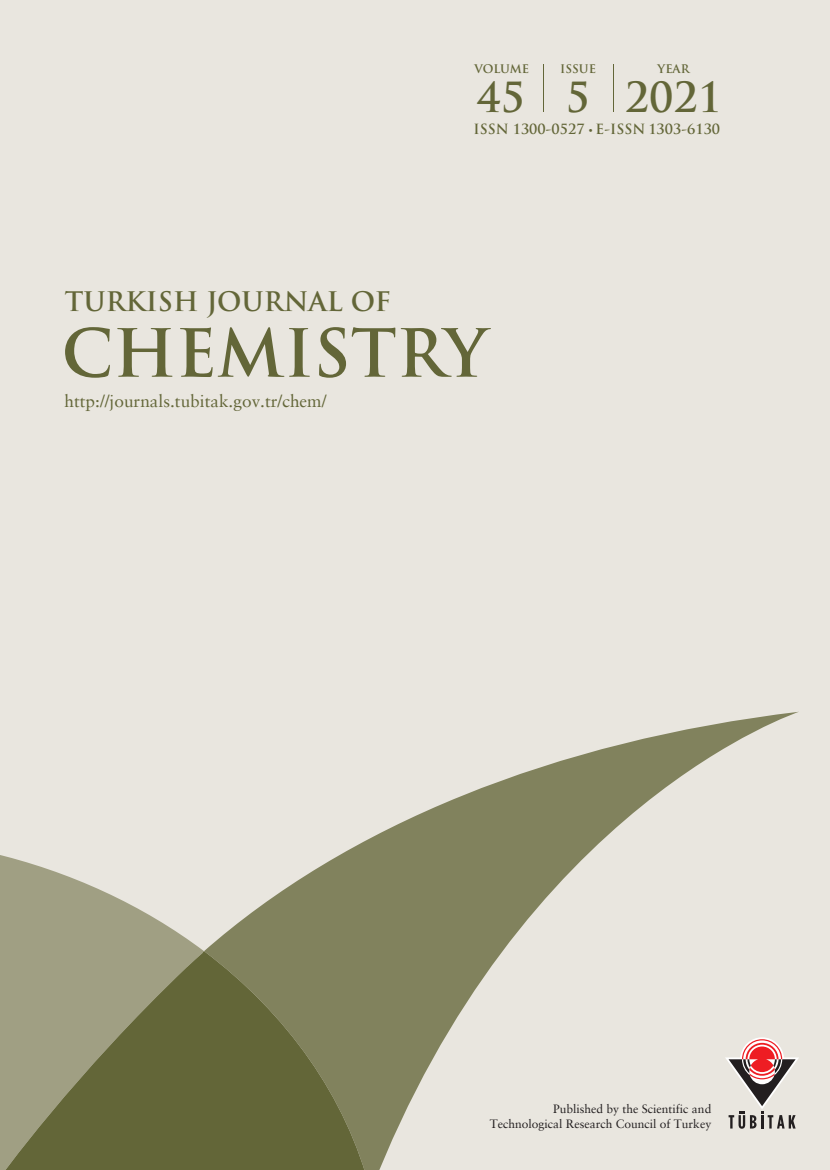
<style>
.page{position:relative;width:830px;height:1170px;background:#fff}
.page>*{position:absolute;margin:0;border:0;box-sizing:border-box;transform-origin:0 0}
.t1{font:700 64.5px "Trajan Pro";color:#636638}
.t2{font:700 40.5px "Trajan Pro";color:#636638}
.t3{font:700 26.25px "Trajan Pro";color:#636638}
.t4{font:17.25px "Sabon Greek";color:#636638}
.t5{font:700 13.65px "Trajan Pro";color:#636638}
.t6{font:12px "Sabon Greek";color:#231f20}
.t7{font:700 11.55px "Trajan Pro";color:#636638}
.s1{font-family:"Myriad Pro";font-weight:400}
</style>
<div class="page">
<div style="left:0;top:0;width:829px;height:1169px;background:#e9e6df"></div>
<svg style="left:204px;top:712px;width:594px;height:457px"></svg>
<svg style="left:0;top:855px;width:204px;height:96px;fill:#a09f83"></svg>
<svg style="left:0;top:951px;width:370px;height:218px;background:#797a53"></svg>
<hr style="left:542px;top:64px;width:1px;height:48px;background:#636638">
<hr style="left:613px;top:64px;width:1px;height:48px;background:#636638">
<svg style="left:724px;top:1037px;width:74px;height:91px"></svg>
<p class="t7" style="left:474px;top:62px;width:56px">VOLUME</p>
<p class="t2" style="left:476px;top:72px;width:50px">45</p>
<p class="t2" style="left:624px;top:72px;width:99px">2021</p>
<p class="t7" style="left:560px;top:62px;width:37px">ISSUE</p>
<p class="t7" style="left:657px;top:62px;width:33px">YEAR</p>
<p class="t2" style="left:565px;top:72px;width:26px">5</p>
<p class="t3" style="left:65px;top:285px;width:328px">TURKISH JOURNAL OF</p>
<p class="t5" style="left:473px;top:120px;width:248px">ISSN 1300-0527 <span class="s1">•</span> E-ISSN 1303-6130</p>
<p class="t1" style="left:61px;top:313px;width:427px">CHEMISTRY</p>
<p class="t4" style="left:64px;top:391px;width:263px">http://journals.tubitak.gov.tr/chem/</p>
<p class="t6" style="left:553px;top:1102px;width:160px">Published by the Scientific and</p>
<p class="t6" style="left:489px;top:1116px;width:223px">Technological Research Council of Turkey</p>
</div>
